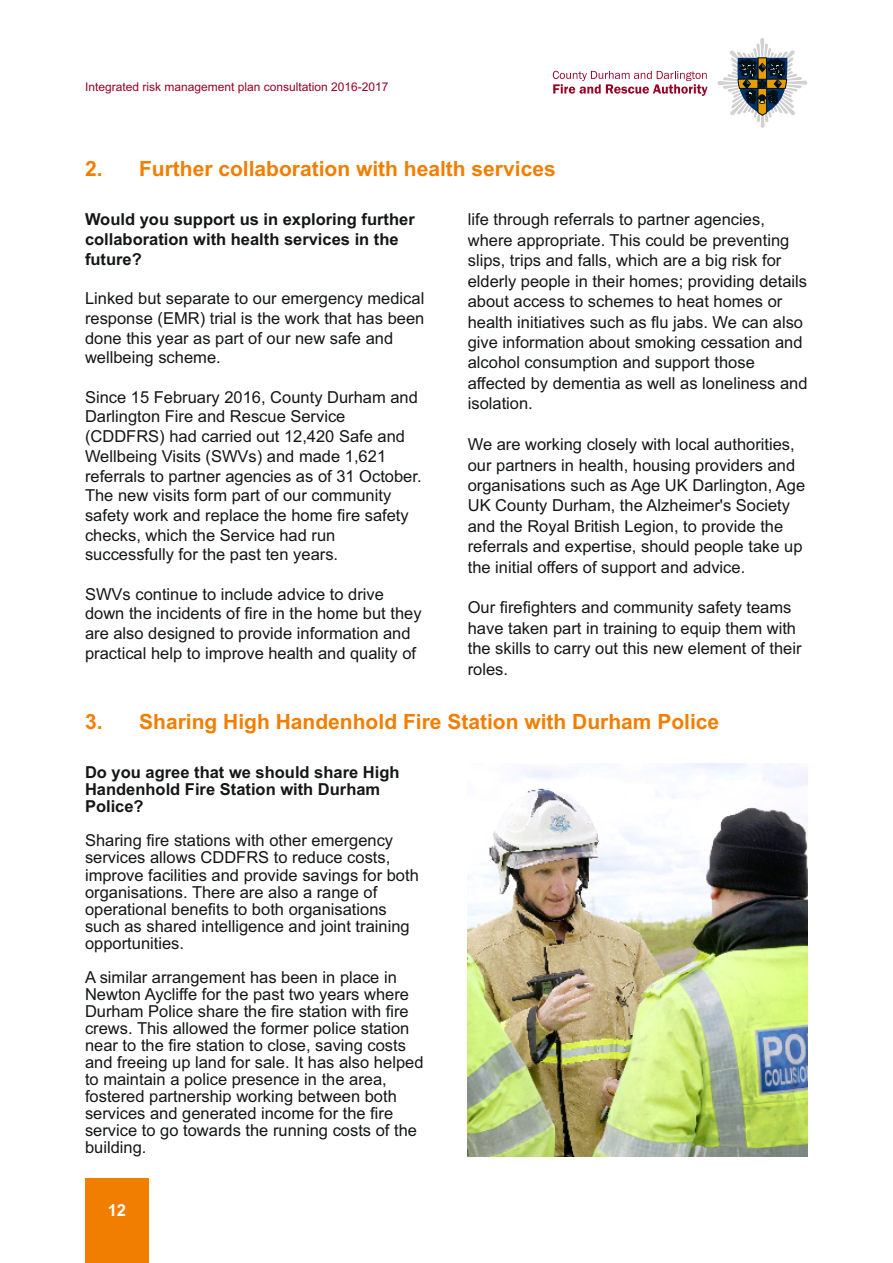
<style>
.page{position:relative;width:893px;height:1263px;background:#fff}
.page>*{position:absolute;margin:0;border:0;box-sizing:border-box;transform-origin:0 0}
.t1{font:700 21px "Arial";color:#f27e00}
.t2{font:16.5px/20.4px "Arial";color:#151616}
.t3{font:700 16.5px/19.6px "Arial";color:#151616}
.t4{font:700 16.5px "Arial";color:#fff}
.t5{font:12px "Arial";color:#950326}
</style>
<div class="page">
<img style="left:468px;top:763px;width:340px;height:394px">
<svg style="left:553px;top:71px;width:154px;height:25px"></svg>
<svg style="left:717px;top:38px;width:91px;height:90px"></svg>
<div style="left:85px;top:1178px;width:64px;height:85px;background:#f27e00"></div>
<p class="t5" style="left:85px;top:82px;width:305px">Integrated risk management plan consultation 2016-2017</p>
<p class="t1" style="left:85px;top:161px;width:472px">2. Further collaboration with health services</p>
<p class="t2" style="left:468px;top:211px;width:341px">life through referrals to partner agencies, where appropriate. This could be preventing slips, trips and falls, which are a big risk for elderly people in their homes; providing details about access to schemes to heat homes or health initiatives such as flu jabs. We can also give information about smoking cessation and alcohol consumption and support those affected by dementia as well as loneliness and isolation.</p>
<p class="t2" style="left:468px;top:436px;width:339px">We are working closely with local authorities, our partners in health, housing providers and organisations such as Age UK Darlington, Age UK County Durham, the Alzheimer's Society and the Royal British Legion, to provide the referrals and expertise, should people take up the initial offers of support and advice.</p>
<p class="t2" style="left:468px;top:599px;width:335px">Our firefighters and community safety teams have taken part in training to equip them with the skills to carry out this new element of their roles.</p>
<p class="t1" style="left:85px;top:714px;width:635px">3. Sharing High Handenhold Fire Station with Durham Police</p>
<p class="t3" style="left:85px;top:765px;width:316px;line-height:17.1px">Do you agree that we should share High<br>Handenhold Fire Station with Durham<br>Police?</p>
<p class="t2" style="left:85px;top:833px;width:335px;line-height:17.1px">Sharing fire stations with other emergency services allows CDDFRS to reduce costs, improve facilities and provide savings for both organisations. There are also a range of operational benefits to both organisations such as shared intelligence and joint training opportunities.</p>
<p class="t2" style="left:85px;top:970px;width:340px;line-height:17.1px">A similar arrangement has been in place in Newton Aycliffe for the past two years where Durham Police share the fire station with fire crews. This allowed the former police station near to the fire station to close, saving costs and freeing up land for sale. It has also helped to maintain a police presence in the area, fostered partnership working between both services and generated income for the fire service to go towards the running costs of the building.</p>
<p class="t3" style="left:85px;top:211px;width:331px">Would you support us in exploring further collaboration with health services in the future?</p>
<p class="t2" style="left:85px;top:290px;width:341px;line-height:19.6px">Linked but separate to our emergency medical response (EMR) trial is the work that has been done this year as part of our new safe and wellbeing scheme.</p>
<p class="t2" style="left:85px;top:389px;width:338px;line-height:19.6px">Since 15 February 2016, County Durham and Darlington Fire and Rescue Service (CDDFRS) had carried out 12,420 Safe and Wellbeing Visits (SWVs) and made 1,621 referrals to partner agencies as of 31 October.<br>The new visits form part of our community safety work and replace the home fire safety checks, which the Service had run successfully for the past ten years.</p>
<p class="t2" style="left:85px;top:586px;width:338px;line-height:19.6px">SWVs continue to include advice to drive down the incidents of fire in the home but they are also designed to provide information and practical help to improve health and quality of</p>
<p class="t4" style="left:108px;top:1203px;width:20px">12</p>
</div>
